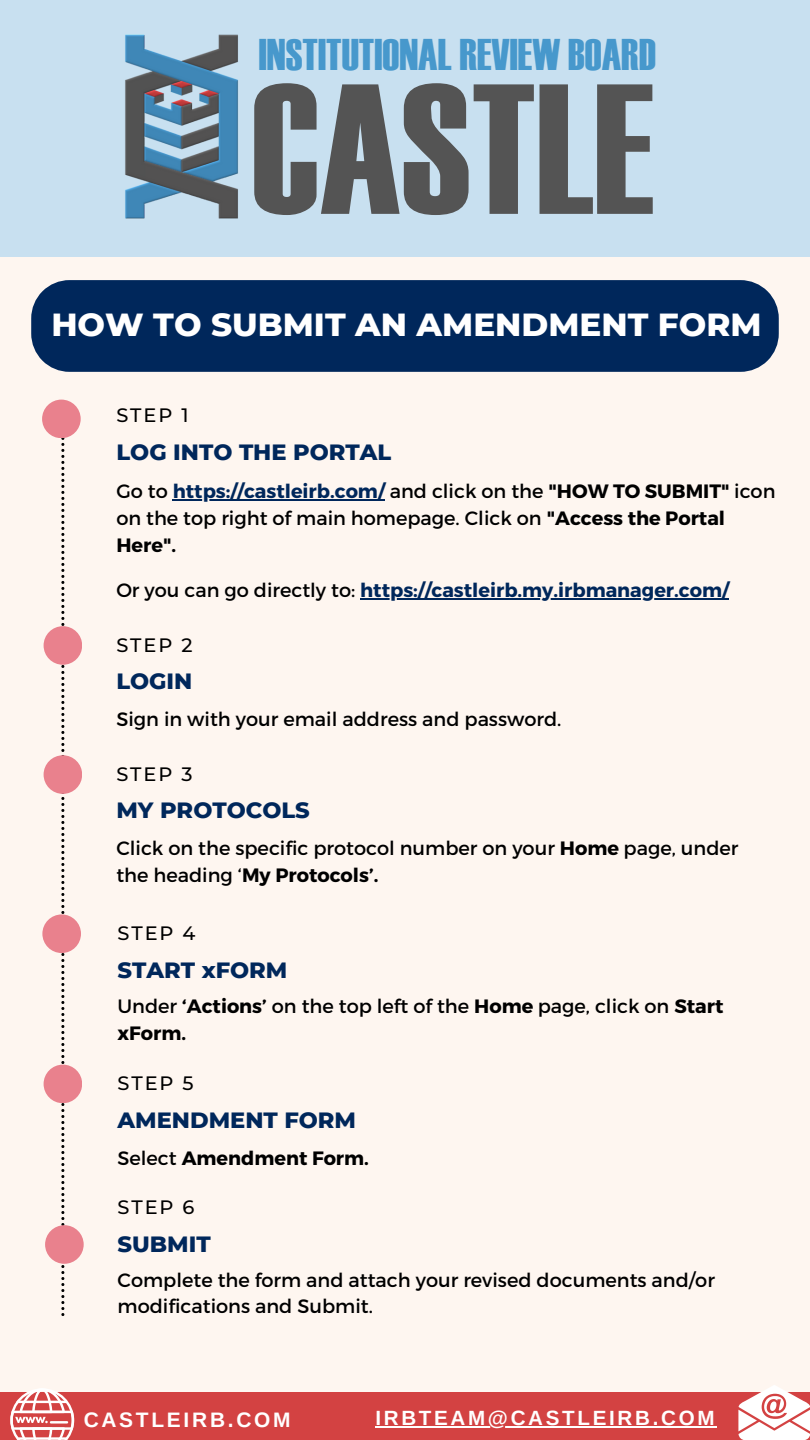
<style>
.page{position:relative;width:810px;height:1440px;background:#c8e0f0}
.page>*{position:absolute;margin:0;border:0;box-sizing:border-box;transform-origin:0 0}
.t1{font:184.9px "Haettenschweiler";color:#545454}
.t2{font:44.3px "Haettenschweiler";color:#4798cc}
.t3{font:800 32.6px "Montserrat";color:#fff}
.t4{font:800 22.5px "Montserrat";color:#00275b}
.t5{font:700 20.9px "Arimo";letter-spacing:.13em;color:#fff}
.t6{font:700 20.6px "Arimo";letter-spacing:.13em;color:#fff}
.t7{font:19.3px/27px "Montserrat";color:#000}
.t8{font:700 19.3px "Montserrat";color:#00275b}
.t9{font:500 19.3px "Montserrat";letter-spacing:.1em;color:#000}
.t10{font:700 19.3px "Montserrat";color:#000}
.s1{font-weight:700;color:#00275b}
.s2{font-weight:700}
.s3{font-weight:400;color:#000}
.s4{font-weight:400}
</style>
<div class="page">
<div style="left:0;top:257px;width:810px;height:1183px;background:#fef6f0"></div>
<svg style="left:61px;top:438px;width:3px;height:878px"></svg>
<div style="left:42px;top:400px;width:39px;height:38px;background:#e9818d;border-radius:50%"></div>
<div style="left:44px;top:755px;width:38px;height:39px;background:#e9818d;border-radius:50%"></div>
<div style="left:44px;top:1065px;width:38px;height:38px;background:#e9818d;border-radius:50%"></div>
<div style="left:31px;top:280px;width:748px;height:91px;background:#00275b"></div>
<hr style="left:173px;top:499px;width:212px;height:2px;background:#00275b">
<hr style="left:360px;top:598px;width:369px;height:2px;background:#00275b">
<div style="left:45px;top:1225px;width:39px;height:39px;background:#e9818d;border-radius:50%"></div>
<div style="left:0;top:1392px;width:810px;height:48px;background:#d34242"></div>
<svg style="left:10px;top:1388px;width:64px;height:52px"></svg>
<svg style="left:738px;top:1385px;width:72px;height:55px"></svg>
<hr style="left:375px;top:1426px;width:342px;height:2px;background:#fff">
<img style="left:125px;top:34px;width:113px;height:185px">
<div style="left:44px;top:626px;width:38px;height:39px;background:#e9818d;border-radius:50%"></div>
<div style="left:42px;top:914px;width:39px;height:39px;background:#e9818d;border-radius:50%"></div>
<h2 class="t2" style="left:259px;top:31px;width:399px">INSTITUTIONAL REVIEW BOARD</h2>
<h1 class="t1" style="left:251px;top:51px;width:405px">CASTLE</h1>
<h3 class="t3" style="left:51px;top:305px;width:712px">HOW TO SUBMIT AN AMENDMENT FORM</h3>
<p class="t9" style="left:116px;top:404px;width:74px">STEP 1</p>
<p class="t4" style="left:117px;top:439px;width:276px">LOG INTO THE PORTAL</p>
<p class="t7" style="left:116px;top:476px;width:661px">Go to <span class="s1">https://castleirb.com/</span> and click on the <span class="s2">"HOW TO SUBMIT"</span> icon on the top right of main homepage. Click on <span class="s2">"Access the Portal<br>Here".</span></p>
<p class="t8" style="left:116px;top:577px;width:614px"><span class="s3">Or you can go directly to:</span> https://castleirb.my.irbmanager.com/</p>
<p class="t9" style="left:116px;top:633px;width:78px">STEP 2</p>
<p class="t4" style="left:116px;top:668px;width:77px">LOGIN</p>
<p class="t7" style="left:116px;top:705px;width:447px">Sign in with your email address and password.</p>
<p class="t9" style="left:116px;top:762px;width:78px">STEP 3</p>
<p class="t4" style="left:116px;top:797px;width:195px">MY PROTOCOLS</p>
<p class="t7" style="left:116px;top:834px;width:624px;line-height:26.6px">Click on the specific protocol number on your <span class="s2">Home</span> page, under the heading ‘<span class="s2">My Protocols’.</span></p>
<p class="t9" style="left:118px;top:921px;width:80px">STEP 4</p>
<p class="t4" style="left:118px;top:956px;width:171px">START xFORM</p>
<p class="t7" style="left:118px;top:992px;width:607px">Under <span class="s2">‘Actions’</span> on the top left of the <span class="s2">Home</span> page, click on <span class="s2">Start xForm.</span></p>
<p class="t9" style="left:118px;top:1071px;width:78px">STEP 5</p>
<p class="t4" style="left:118px;top:1106px;width:240px">AMENDMENT FORM</p>
<p class="t10" style="left:118px;top:1146px;width:253px"><span class="s4">Select</span> Amendment Form.</p>
<p class="t9" style="left:118px;top:1196px;width:79px">STEP 6</p>
<p class="t4" style="left:118px;top:1230px;width:95px">SUBMIT</p>
<p class="t7" style="left:118px;top:1265px;width:599px;line-height:26.6px">Complete the form and attach your revised documents and/or modifications and Submit.</p>
<p class="t5" style="left:84px;top:1408px;width:208px">CASTLEIRB.COM</p>
<p class="t6" style="left:375px;top:1406px;width:341px">IRBTEAM@CASTLEIRB.COM</p>
</div>
